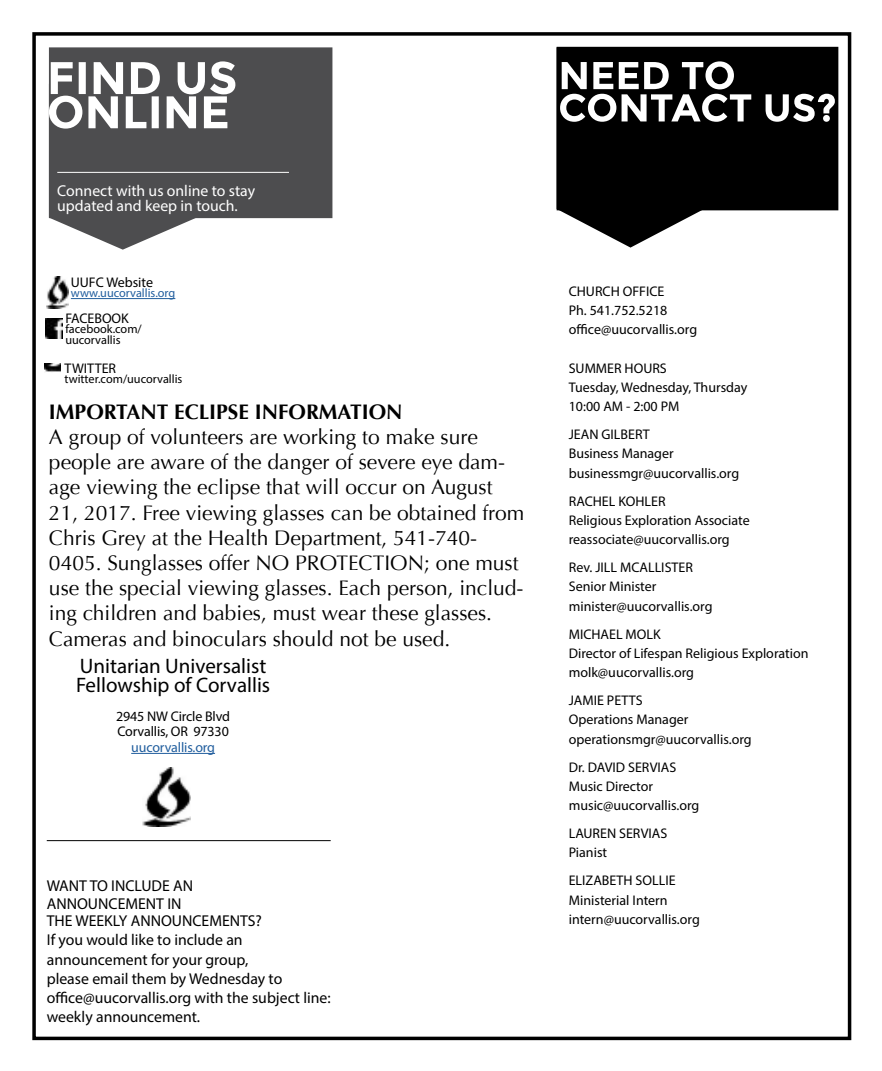
<style>
.page{position:relative;width:882px;height:1071px;background:#fff}
.page>*{position:absolute;margin:0;border:0;box-sizing:border-box;transform-origin:0 0}
.t1{font:21px/25.2px "Optima";color:#000}
.t2{font:21px/19.2px "Myriad Pro";color:#000}
.t3{font:700 21px "Optima";color:#000}
.t4{font:15.75px/19.2px "Myriad Pro";color:#000}
.t5{font:15.75px/15.8px "Myriad Pro";color:#fff}
.t6{font:14px/19.2px "Myriad Pro";color:#000}
.t7{font:14px "Myriad Pro";letter-spacing:-.01em;color:#215e9e}
.t8{font:12.25px/10.5px "Myriad Pro";color:#000}
.t9{font:12.25px "Myriad Pro";color:#215e9e}
</style>
<div class="page">
<div style="left:32px;top:32px;width:819px;height:1008px;border:4px solid #000"></div>
<hr style="left:131px;top:753px;width:84px;height:1px;background:#215e9e">
<img style="left:143px;top:768px;width:47px;height:59px">
<div style="left:49px;top:47px;width:283px;height:171px;background:#4d4d4f"></div>
<hr style="left:57px;top:172px;width:232px;height:1px;background:#fff">
<svg style="left:49px;top:61px;width:186px;height:189px"></svg>
<hr style="left:47px;top:840px;width:284px;height:1px;background:#000">
<img style="left:45px;top:363px;width:15px;height:9px">
<img style="left:45px;top:318px;width:17px;height:21px">
<hr style="left:71px;top:298px;width:104px;height:1px;background:#215e9e">
<img style="left:46px;top:276px;width:22px;height:33px">
<svg style="left:557px;top:47px;width:278px;height:201px"></svg>
<p class="t5" style="left:57px;top:182px;width:199px">Connect with us online to stay updated and keep in touch.</p>
<p class="t6" style="left:71px;top:272px;width:84px">UUFC Website</p>
<p class="t9" style="left:71px;top:286px;width:106px">www.uucorvallis.org</p>
<p class="t6" style="left:65px;top:308px;width:65px">FACEBOOK</p>
<p class="t8" style="left:65px;top:324px;width:78px">facebook.com/ uucorvallis</p>
<p class="t6" style="left:65px;top:358px;width:53px">TWITTER</p>
<p class="t8" style="left:65px;top:373px;width:119px">twitter.com/uucorvallis</p>
<h1 class="t3" style="left:49px;top:399px;width:355px">IMPORTANT ECLIPSE INFORMATION</h1>
<p class="t1" style="left:49px;top:425px;width:477px">A group of volunteers are working to make sure people are aware of the danger of severe eye dam&shy;age viewing the eclipse that will occur on August 21, 2017. Free viewing glasses can be obtained from Chris Grey at the Health Department, 541-740- 0405. Sunglasses offer NO PROTECTION; one must use the special viewing glasses. Each person, includ&shy;ing children and babies, must wear these glasses.<br>Cameras and binoculars should not be used.</p>
<h1 class="t2" style="left:76px;top:656px;width:196px">Unitarian Universalist<br>Fellowship of Corvallis</h1>
<p class="t6" style="left:116px;top:708px;width:115px;line-height:15.8px">2945 NW Circle Blvd<br>Corvallis, OR 97330</p>
<p class="t7" style="left:131px;top:739px;width:85px">uucorvallis.org</p>
<p class="t4" style="left:47px;top:877px;width:217px;line-height:17.5px">WANT TO INCLUDE AN<br>ANNOUNCEMENT IN<br>THE WEEKLY ANNOUNCEMENTS?</p>
<p class="t4" style="left:47px;top:930px;width:285px">If you would like to include an announcement for your group,<br>please email them by Wednesday to office@uucorvallis.org with the subject line: weekly announcement.</p>
<p class="t6" style="left:569px;top:281px;width:130px">CHURCH OFFICE<br>Ph. 541.752.5218 office@uucorvallis.org</p>
<p class="t6" style="left:569px;top:358px;width:180px">SUMMER HOURS<br>Tuesday, Wednesday, Thursday<br>10:00 AM - 2:00 PM</p>
<p class="t6" style="left:569px;top:425px;width:172px">JEAN GILBERT<br>Business Manager businessmgr@uucorvallis.org</p>
<p class="t6" style="left:569px;top:491px;width:183px">RACHEL KOHLER<br>Religious Exploration Associate reassociate@uucorvallis.org</p>
<p class="t6" style="left:569px;top:558px;width:145px">Rev. JILL MCALLISTER<br>Senior Minister minister@uucorvallis.org</p>
<p class="t6" style="left:569px;top:624px;width:241px">MICHAEL MOLK<br>Director of Lifespan Religious Exploration molk@uucorvallis.org</p>
<p class="t6" style="left:569px;top:691px;width:184px">JAMIE PETTS<br>Operations Manager operationsmgr@uucorvallis.org</p>
<p class="t6" style="left:569px;top:757px;width:132px">Dr. DAVID SERVIAS<br>Music Director music@uucorvallis.org</p>
<p class="t6" style="left:569px;top:824px;width:100px">LAUREN SERVIAS<br>Pianist</p>
<p class="t6" style="left:569px;top:871px;width:133px">ELIZABETH SOLLIE<br>Ministerial Intern intern@uucorvallis.org</p>
</div>
